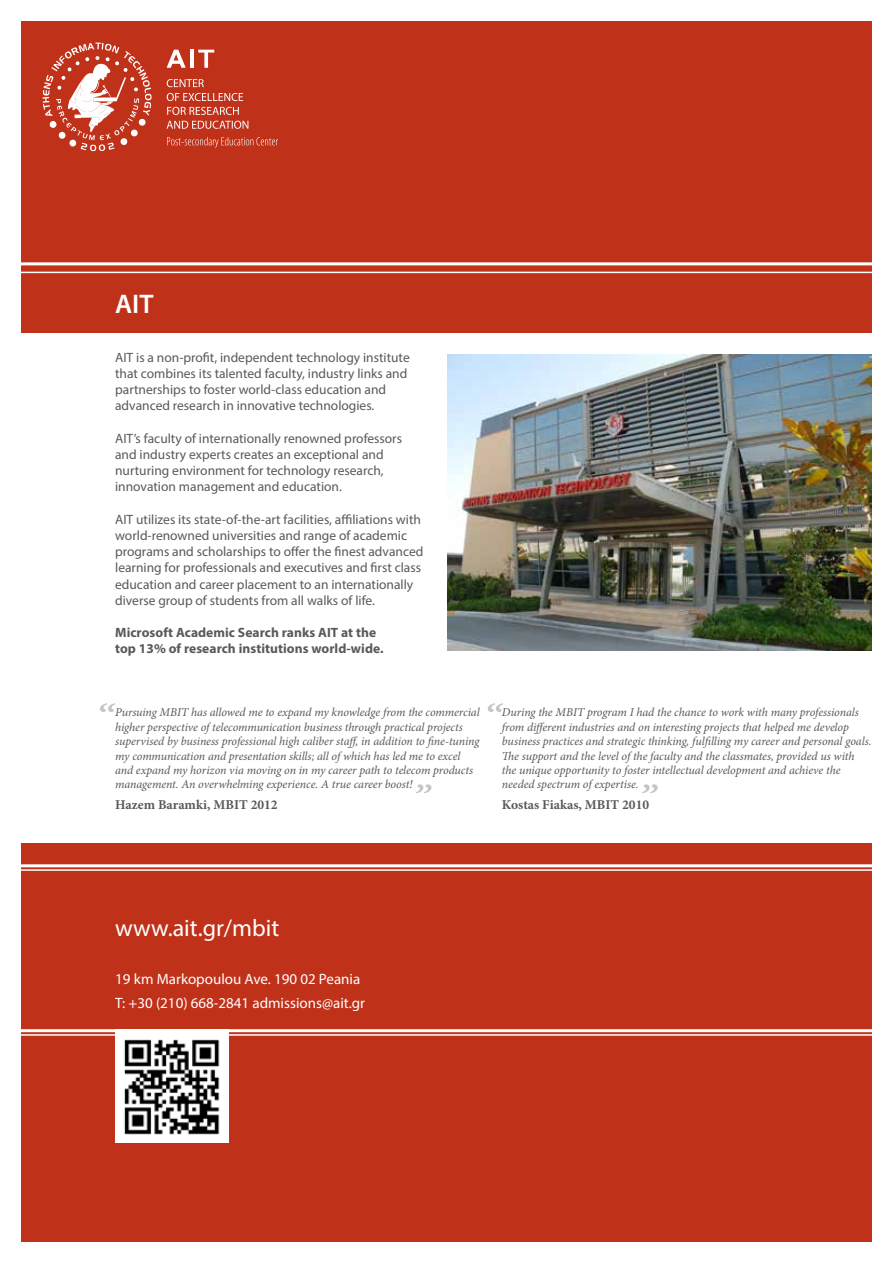
<style>
.page{position:relative;width:893px;height:1263px;background:#fff}
.page>*{position:absolute;margin:0;border:0;box-sizing:border-box;transform-origin:0 0}
.t1{font:600 27px "Myriad Pro";color:#fff}
.t2{font:24px "Myriad Pro";color:#fff}
.t3{font:15px/24px "Myriad Pro";color:#fff}
.t4{font:13.5px/16.2px "Myriad Pro";color:#58595b}
.t5{font:700 13.5px/16.2px "Myriad Pro";letter-spacing:.005em;color:#58595b}
.t6{font:700 13.5px "Minion Pro";color:#58595b}
.t7{font:italic 12px/14.4px "Minion Pro";letter-spacing:-.01em;color:#58595b}
</style>
<div class="page">
<div style="left:21px;top:843px;width:851px;height:399px;background:#c0311a"></div>
<div style="left:21px;top:21px;width:851px;height:312px;background:#c0311a"></div>
<hr style="left:17px;top:864px;width:859px;height:3px;background:#fff">
<hr style="left:17px;top:262px;width:859px;height:3px;background:#fff">
<hr style="left:17px;top:1029px;width:859px;height:3px;background:#fff">
<hr style="left:17px;top:869px;width:859px;height:2px;background:#fff">
<hr style="left:17px;top:272px;width:859px;height:1px;background:#fff">
<hr style="left:17px;top:1034px;width:859px;height:2px;background:#fff">
<img style="left:448px;top:355px;width:424px;height:296px">
<svg style="left:43px;top:43px;width:109px;height:108px"></svg>
<svg style="left:167px;top:79px;width:81px;height:50px"></svg>
<svg style="left:167px;top:50px;width:19px;height:18px"></svg>
<hr style="left:190px;top:50px;width:3px;height:18px;background:#fff">
<svg style="left:198px;top:50px;width:16px;height:18px"></svg>
<svg style="left:167px;top:137px;width:111px;height:11px"></svg>
<img style="left:115px;top:1032px;width:113px;height:110px">
<svg style="left:488px;top:703px;width:15px;height:9px"></svg>
<svg style="left:100px;top:703px;width:16px;height:9px"></svg>
<svg style="left:642px;top:784px;width:16px;height:9px"></svg>
<svg style="left:416px;top:784px;width:15px;height:9px"></svg>
<h1 class="t1" style="left:115px;top:286px;width:40px">AIT</h1>
<p class="t4" style="left:115px;top:349px;width:296px">AIT is a non-profit, independent technology institute that combines its talented faculty, industry links and partnerships to foster world-class education and advanced research in innovative technologies.</p>
<p class="t4" style="left:115px;top:430px;width:288px">AIT’s faculty of internationally renowned professors and industry experts creates an exceptional and nurturing environment for technology research, innovation management and education.</p>
<p class="t4" style="left:115px;top:511px;width:310px">AIT utilizes its state-of-the-art facilities, affiliations with world-renowned universities and range of academic programs and scholarships to offer the finest advanced learning for professionals and executives and first class education and career placement to an internationally diverse group of students from all walks of life.</p>
<p class="t5" style="left:115px;top:624px;width:270px">Microsoft Academic Search ranks AIT at the top 13% of research institutions world-wide.</p>
<p class="t7" style="left:115px;top:705px;width:366px">Pursuing MBIT has allowed me to expand my knowledge from the commercial higher perspective of telecommunication business through practical projects supervised by business professional high caliber staff, in addition to fine-tuning my communication and presentation skills; all of which has led me to excel and expand my horizon via moving on in my career path to telecom products management. An overwhelming experience. A true career boost!</p>
<p class="t6" style="left:115px;top:795px;width:164px">Hazem Baramki, MBIT 2012</p>
<p class="t7" style="left:502px;top:705px;width:371px">During the MBIT program I had the chance to work with many professionals from different industries and on interesting projects that helped me develop business practices and strategic thinking, fulfilling my career and personal goals.<br>The support and the level of the faculty and the classmates, provided us with the unique opportunity to foster intellectual development and achieve the needed spectrum of expertise.</p>
<p class="t6" style="left:502px;top:795px;width:149px">Kostas Fiakas, MBIT 2010</p>
<h2 class="t2" style="left:115px;top:913px;width:166px">www.ait.gr/mbit</h2>
<p class="t3" style="left:115px;top:966px;width:251px">19 km Markopoulou Ave. 190 02 Peania<br>T: +30 (210) 668-2841 admissions@ait.gr</p>
</div>
